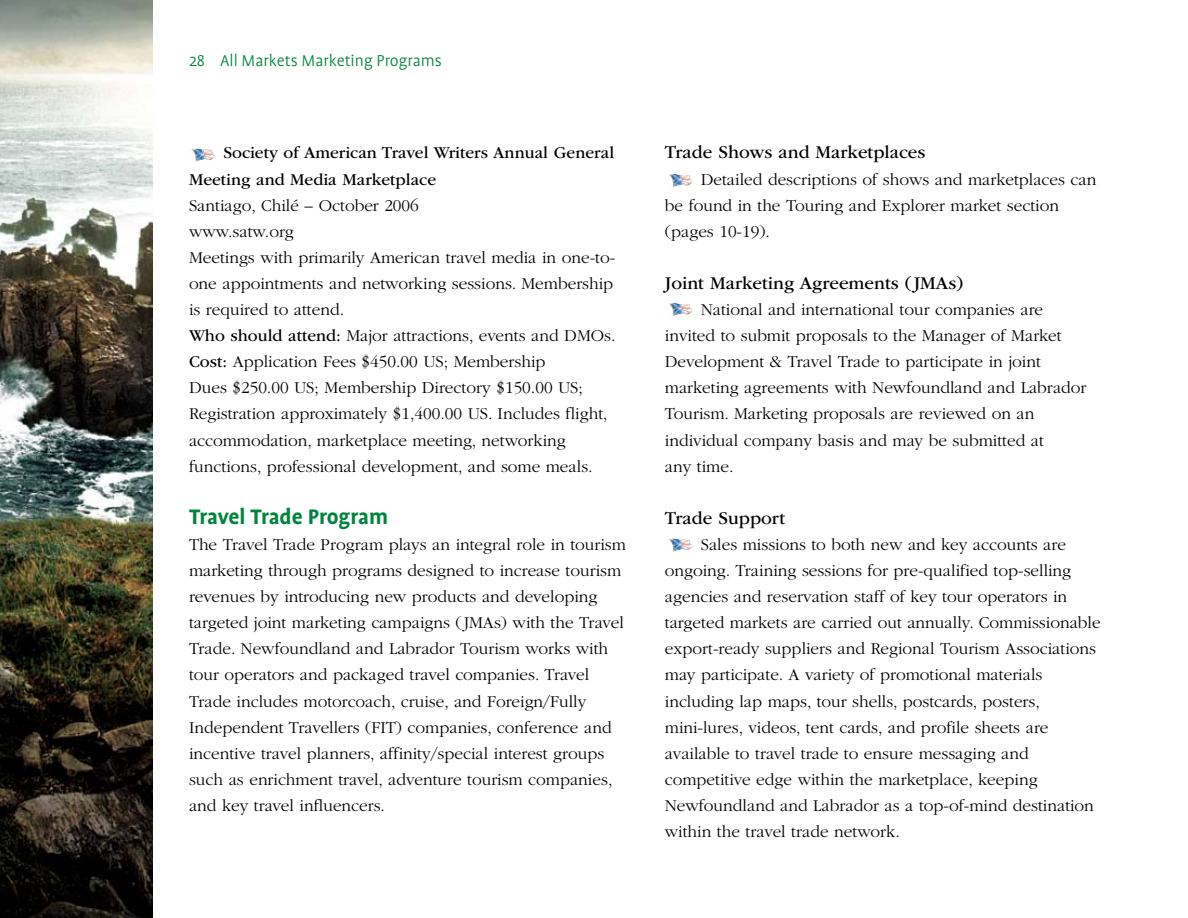
<style>
.page{position:relative;width:1188px;height:918px;background:#fff}
.page>*{position:absolute;margin:0;border:0;box-sizing:border-box;transform-origin:0 0}
.t1{font:700 24px "Profile";letter-spacing:-.01em;color:#00853f}
.t2{font:18.75px "ITC Garamond Std";color:#000}
.t3{font:300 18px "Profile";color:#00853f}
.t4{font:300 17.25px/26.1px "ITC Garamond Std";color:#000}
.t5{font:17.25px/26.1px "ITC Garamond Std";color:#000}
.s1{font-weight:400}
</style>
<div class="page">
<img style="left:669px;top:175px;width:6px;height:12px">
<img style="left:192px;top:150px;width:6px;height:12px">
<img style="left:670px;top:540px;width:5px;height:12px">
<img style="left:669px;top:304px;width:6px;height:12px">
<img style="left:0;top:0;width:153px;height:918px">
<p class="t3" style="left:220px;top:51px;width:223px">All Markets Marketing Programs</p>
<p class="t5" style="left:189px;top:140px;width:427px;text-indent:34px">Society of American Travel Writers Annual General<br>Meeting and Media Marketplace</p>
<p class="t4" style="left:189px;top:192px;width:428px">Santiago, Chilé – October 2006<br>www.satw.org<br>Meetings with primarily American travel media in one-to&shy;one appointments and networking sessions. Membership is required to attend.<br><span class="s1">Who should attend:</span> Major attractions, events and DMOs.<br><span class="s1">Cost:</span> Application Fees $450.00 US; Membership<br>Dues $250.00 US; Membership Directory $150.00 US; Registration approximately $1,400.00 US. Includes flight, accommodation, marketplace meeting, networking functions, professional development, and some meals.</p>
<h1 class="t1" style="left:189px;top:504px;width:201px">Travel Trade Program</h1>
<p class="t4" style="left:189px;top:532px;width:438px">The Travel Trade Program plays an integral role in tourism marketing through programs designed to increase tourism revenues by introducing new products and developing targeted joint marketing campaigns (JMAs) with the Travel Trade. Newfoundland and Labrador Tourism works with tour operators and packaged travel companies. Travel Trade includes motorcoach, cruise, and Foreign/Fully Independent Travellers (FIT) companies, conference and incentive travel planners, affinity/special interest groups such as enrichment travel, adventure tourism companies, and key travel influencers.</p>
<p class="t2" style="left:665px;top:142px;width:262px">Trade Shows and Marketplaces</p>
<p class="t4" style="left:665px;top:166px;width:433px;text-indent:36px">Detailed descriptions of shows and marketplaces can be found in the Touring and Explorer market section (pages 10-19).</p>
<p class="t2" style="left:665px;top:273px;width:300px">Joint Marketing Agreements (JMAs)</p>
<p class="t4" style="left:665px;top:297px;width:423px;text-indent:36px">National and international tour companies are invited to submit proposals to the Manager of Market Development &amp; Travel Trade to participate in joint marketing agreements with Newfoundland and Labrador Tourism. Marketing proposals are reviewed on an individual company basis and may be submitted at<br>any time.</p>
<p class="t2" style="left:665px;top:508px;width:122px">Trade Support</p>
<p class="t4" style="left:665px;top:532px;width:437px;text-indent:36px">Sales missions to both new and key accounts are ongoing. Training sessions for pre-qualified top-selling agencies and reservation staff of key tour operators in targeted markets are carried out annually. Commissionable export-ready suppliers and Regional Tourism Associations may participate. A variety of promotional materials including lap maps, tour shells, postcards, posters, mini-lures, videos, tent cards, and profile sheets are available to travel trade to ensure messaging and competitive edge within the marketplace, keeping Newfoundland and Labrador as a top-of-mind destination within the travel trade network.</p>
</div>
